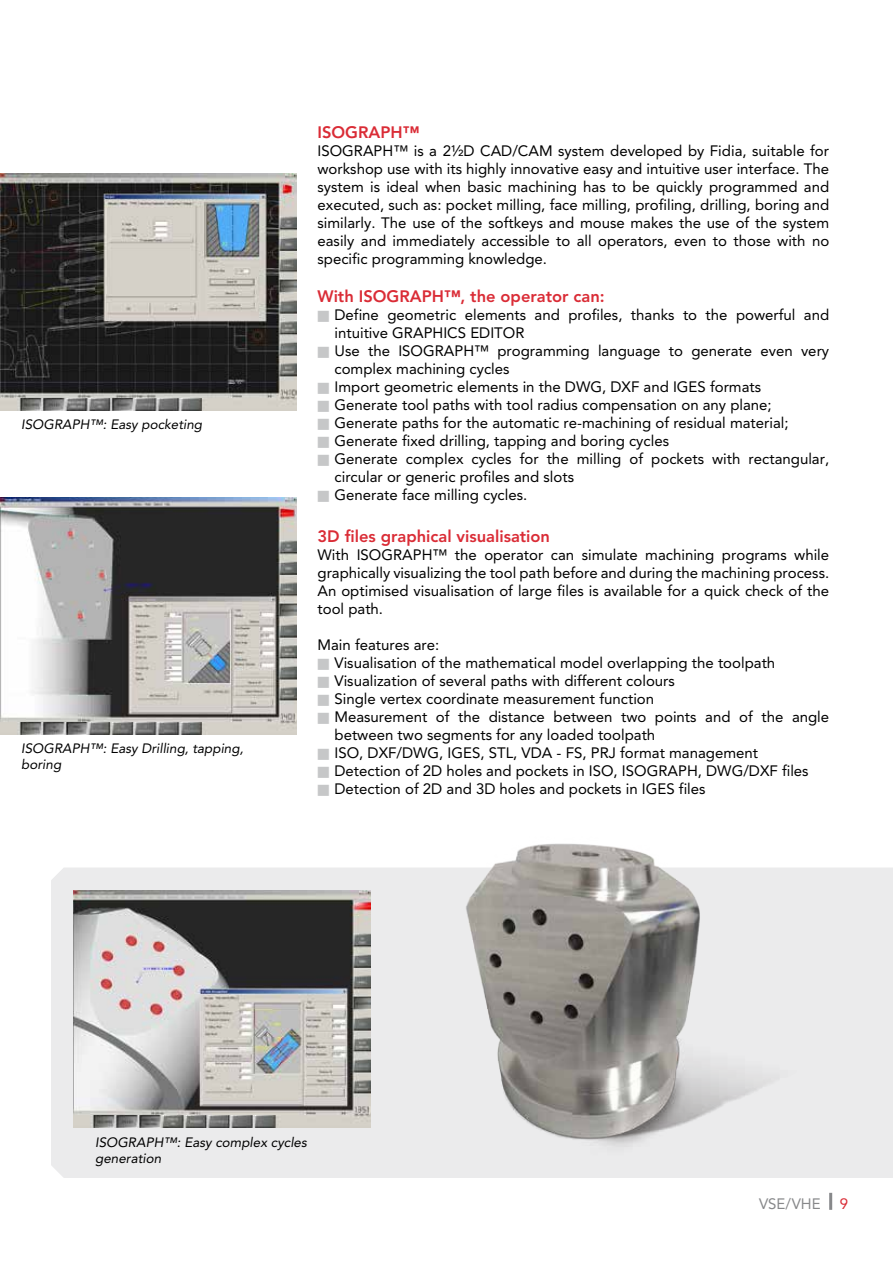
<style>
.page{position:relative;width:893px;height:1263px;background:#fff}
.page>*{position:absolute;margin:0;border:0;box-sizing:border-box;transform-origin:0 0}
.t1{font:800 16.5px "Avenir";color:#da2c36}
.t2{font:15px/18px "Avenir";color:#000;text-align:justify}
.t3{font:15px "Avenir";color:#87888a}
.t4{font:15px "Avenir";color:#da2c36}
.t5{font:italic 13.5px/16.2px "Avenir";color:#000}
</style>
<div class="page">
<hr style="left:829px;top:1193px;width:3px;height:17px;background:#87888a">
<div style="left:51px;top:868px;width:842px;height:310px;background:#ebebec"></div>
<img style="left:435px;top:843px;width:441px;height:316px">
<img style="left:74px;top:890px;width:296px;height:237px">
<img style="left:0;top:497px;width:296px;height:237px">
<img style="left:0;top:173px;width:296px;height:237px">
<p class="t5" style="left:21px;top:416px;width:182px">ISOGRAPH™: Easy pocketing</p>
<p class="t5" style="left:21px;top:740px;width:224px">ISOGRAPH™: Easy Drilling, tapping, boring</p>
<p class="t1" style="left:317px;top:123px;width:103px">ISOGRAPH™</p>
<p class="t2" style="left:317px;top:142px;width:513px">ISOGRAPH™ is a 2½D CAD/CAM system developed by Fidia, suitable for workshop use with its highly innovative easy and intuitive user interface. The system is ideal when basic machining has to be quickly programmed and executed, such as: pocket milling, face milling, profiling, drilling, boring and similarly. The use of the softkeys and mouse makes the use of the system easily and immediately accessible to all operators, even to those with no specific programming knowledge.</p>
<p class="t1" style="left:317px;top:287px;width:289px">With ISOGRAPH™, the operator can:</p>
<p class="t2" style="left:334px;top:306px;width:496px;text-align:left">Define geometric elements and profiles, thanks to the powerful and intuitive GRAPHICS EDITOR<br>Use the ISOGRAPH™ programming language to generate even very complex machining cycles<br>Import geometric elements in the DWG, DXF and IGES formats<br>Generate tool paths with tool radius compensation on any plane; Generate paths for the automatic re-machining of residual material; Generate fixed drilling, tapping and boring cycles<br>Generate complex cycles for the milling of pockets with rectangular, circular or generic profiles and slots<br>Generate face milling cycles.</p>
<p class="t1" style="left:317px;top:526px;width:234px">3D files graphical visualisation</p>
<p class="t2" style="left:317px;top:545px;width:513px">With ISOGRAPH™ the operator can simulate machining programs while graphically visualizing the tool path before and during the machining process.<br>An optimised visualisation of large files is available for a quick check of the tool path.</p>
<p class="t2" style="left:334px;top:635px;width:496px;text-align:left;text-indent:-17px">Main features are:<br>Visualisation of the mathematical model overlapping the toolpath Visualization of several paths with different colours<br>Single vertex coordinate measurement function<br>Measurement of the distance between two points and of the angle between two segments for any loaded toolpath<br>ISO, DXF/DWG, IGES, STL, VDA - FS, PRJ format management<br>Detection of 2D holes and pockets in ISO, ISOGRAPH, DWG/DXF files Detection of 2D and 3D holes and pockets in IGES files</p>
<p class="t5" style="left:95px;top:1134px;width:213px">ISOGRAPH™: Easy complex cycles generation</p>
<p class="t3" style="left:759px;top:1195px;width:63px">VSE/VHE</p>
<p class="t4" style="left:840px;top:1195px;width:10px">9</p>
</div>
